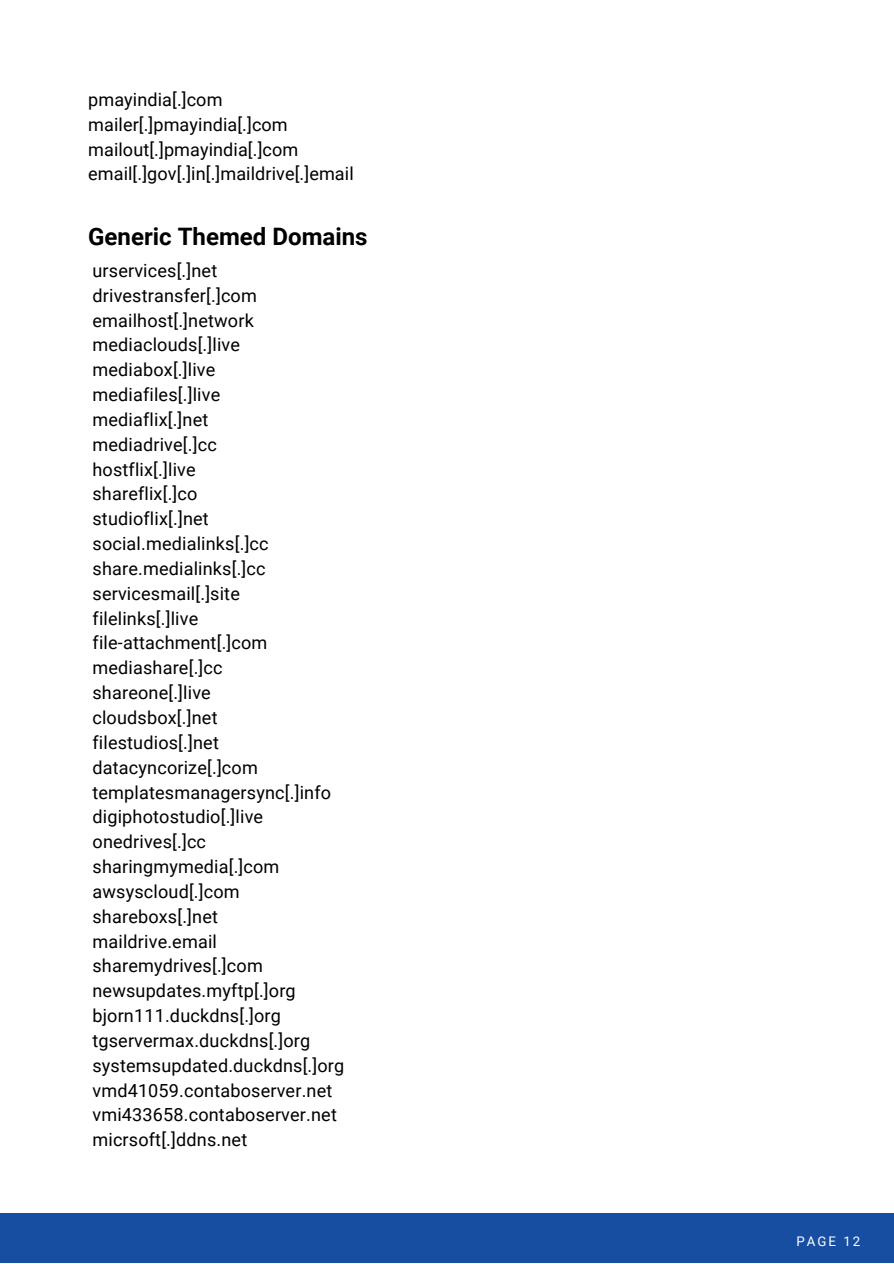
<style>
.page{position:relative;width:894px;height:1264px;background:#fff}
.page>*{position:absolute;margin:0;border:0;box-sizing:border-box;transform-origin:0 0}
.t1{font:700 24px "Roboto";color:#000}
.t2{font:18px/24.9px "Roboto";letter-spacing:.01em;color:#000}
.t3{font:13.2px "Roboto";letter-spacing:.15em;color:#fff}
</style>
<div class="page">
<div style="left:0;top:1213px;width:893px;height:50px;background:#174ea2"></div>
<p class="t2" style="left:88px;top:86px;width:267px">pmayindia[.]com mailer[.]pmayindia[.]com mailout[.]pmayindia[.]com email[.]gov[.]in[.]maildrive[.]email</p>
<h1 class="t1" style="left:88px;top:220px;width:281px">Generic Themed Domains</h1>
<p class="t2" style="left:92px;top:257px;width:253px">urservices[.]net drivestransfer[.]com emailhost[.]network mediaclouds[.]live mediabox[.]live mediafiles[.]live<br>mediaflix[.]net<br>mediadrive[.]cc<br>hostflix[.]live<br>shareflix[.]co<br>studioflix[.]net social.medialinks[.]cc share.medialinks[.]cc servicesmail[.]site filelinks[.]live file-attachment[.]com mediashare[.]cc shareone[.]live<br>cloudsbox[.]net filestudios[.]net datacyncorize[.]com templatesmanagersync[.]info digiphotostudio[.]live onedrives[.]cc sharingmymedia[.]com awsyscloud[.]com shareboxs[.]net maildrive.email sharemydrives[.]com newsupdates.myftp[.]org bjorn111.duckdns[.]org tgservermax.duckdns[.]org systemsupdated.duckdns[.]org vmd41059.contaboserver.net vmi433658.contaboserver.net micrsoft[.]ddns.net</p>
<p class="t3" style="left:796px;top:1232px;width:65px">PAGE 12</p>
</div>
